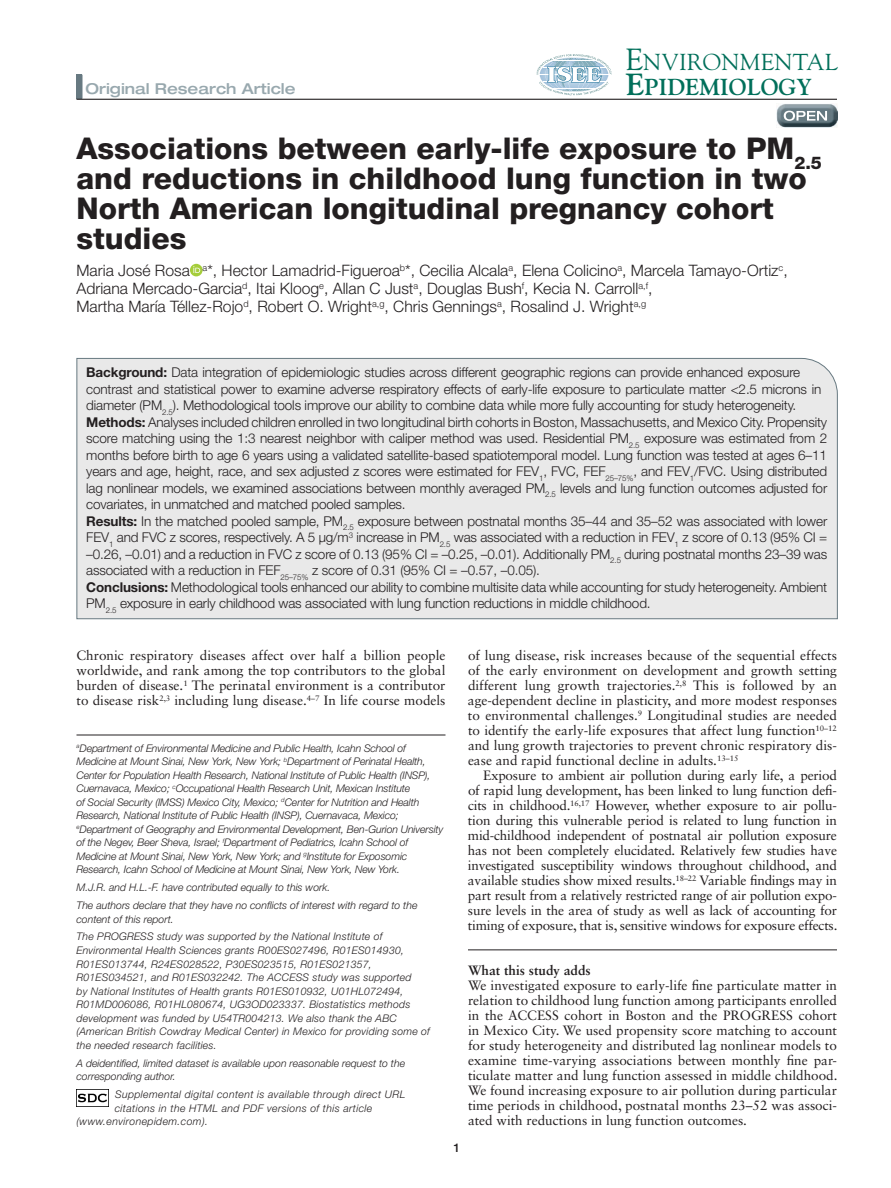
<style>
.page{position:relative;width:891px;height:1188px;background:#fff}
.page>*{position:absolute;margin:0;border:0;box-sizing:border-box;transform-origin:0 0}
.t1{font:800 30px/30px "Helvetica Neue LT Std";color:#231f20}
.t2{font:22.95px/25.2px "Goudy";letter-spacing:.01em;color:#016f5a}
.t3{font:300 15.75px/18px "Helvetica Neue LT Std";color:#231f20}
.t4{font:500 expanded 15px "Helvetica Neue LT Std";color:#98a8ae}
.t5{font:13.5px/15px "Sabon LT Std";color:#231f20;text-align:justify}
.t6{font:300 13.5px/16.5px "Helvetica Neue LT Std";letter-spacing:-.01em;color:#231f20}
.t7{font:700 13.5px "Sabon LT Std";color:#231f20}
.t8{font:500 12px "Helvetica Neue LT Std";color:#231f20}
.t9{font:italic 300 10.5px/13.5px "Helvetica Neue LT Std";color:#231f20}
.t10{font:italic 300 10.5px/13.5px "Helvetica Neue LT Std";letter-spacing:.02em;color:#231f20}
.t11{font:italic 300 10.5px "Helvetica Neue LT Std";letter-spacing:.035em;color:#231f20}
.s1{font-size:30.45px}
.s2{font-weight:700;font-size:30.45px}
.s3{font-weight:700}
</style>
<div class="page">
<div style="left:76px;top:74px;width:6px;height:25px;background:#677981"></div>
<hr style="left:76px;top:99px;width:761px;height:1px;background:#231f20">
<img style="left:776px;top:104px;width:61px;height:24px">
<svg style="left:784px;top:111px;width:43px;height:10px"></svg>
<svg style="left:536px;top:54px;width:76px;height:42px"></svg>
<svg style="left:190px;top:264px;width:13px;height:12px"></svg>
<svg style="left:193px;top:266px;width:7px;height:7px"></svg>
<hr style="left:468px;top:950px;width:369px;height:1px;background:#231f20">
<hr style="left:76px;top:735px;width:370px;height:1px;background:#231f20">
<img style="left:76px;top:1090px;width:33px;height:17px">
<div style="left:76px;top:358px;width:762px;height:262px;background:#e9e9e9"></div>
<p class="t4" style="left:86px;top:80px;width:212px">Original Research Article</p>
<h2 class="t2" style="left:626px;top:49px;width:214px"><span class="s1">E</span>NVIRONMENTAL<br><span class="s2">E</span><span class="s3">PIDEMIOLOGY</span></h2>
<h1 class="t1" style="left:76px;top:134px;width:747px">Associations between early-life exposure to PM<sub>2.5 </sub>and reductions in childhood lung function in two North American longitudinal pregnancy cohort studies</h1>
<p class="t3" style="left:76px;top:261px;width:713px">Maria José Rosa <sup>a</sup>*, Hector Lamadrid-Figueroa<sup>b</sup>*, Cecilia Alcala<sup>a</sup>, Elena Colicino<sup>a</sup>, Marcela Tamayo-Ortiz<sup>c</sup>,<br>Adriana Mercado-Garcia<sup>d</sup>, Itai Kloog<sup>e</sup>, Allan C Just<sup>a</sup>, Douglas Bush<sup>f</sup>, Kecia N. Carroll<sup>a,f</sup>,<br>Martha María Téllez-Rojo<sup>d</sup>, Robert O. Wright<sup>a,g</sup>, Chris Gennings<sup>a</sup>, Rosalind J. Wright<sup>a,g</sup></p>
<p class="t6" style="left:86px;top:364px;width:743px"><span class="s3">Background:</span> Data integration of epidemiologic studies across different geographic regions can provide enhanced exposure contrast and statistical power to examine adverse respiratory effects of early-life exposure to particulate matter &lt;2.5 microns in diameter (PM<sub>2.5</sub>). Methodological tools improve our ability to combine data while more fully accounting for study heterogeneity.<br><span class="s3">Methods:</span> Analyses included children enrolled in two longitudinal birth cohorts in Boston, Massachusetts, and Mexico City. Propensity score matching using the 1:3 nearest neighbor with caliper method was used. Residential PM<sub>2.5</sub> exposure was estimated from 2 months before birth to age 6 years using a validated satellite-based spatiotemporal model. Lung function was tested at ages 6–11 years and age, height, race, and sex adjusted z scores were estimated for FEV<sub>1</sub>, FVC, FEF<sub>25–75%</sub>, and FEV<sub>1</sub>/FVC. Using distributed lag nonlinear models, we examined associations between monthly averaged PM<sub>2.5</sub> levels and lung function outcomes adjusted for covariates, in unmatched and matched pooled samples.<br><span class="s3">Results:</span> In the matched pooled sample, PM<sub>2.5</sub> exposure between postnatal months 35–44 and 35–52 was associated with lower FEV<sub>1</sub> and FVC z scores, respectively. A 5 µg/m<sup>3</sup> increase in PM<sub>2.5</sub> was associated with a reduction in FEV<sub>1</sub> z score of 0.13 (95% CI = –0.26, –0.01) and a reduction in FVC z score of 0.13 (95% CI = –0.25, –0.01). Additionally PM<sub>2.5</sub> during postnatal months 23–39 was associated with a reduction in FEF<sub>25–75%</sub> z score of 0.31 (95% CI = –0.57, –0.05).<br><span class="s3">Conclusions:</span> Methodological tools enhanced our ability to combine multisite data while accounting for study heterogeneity. Ambient PM<sub>2.5</sub> exposure in early childhood was associated with lung function reductions in middle childhood.</p>
<p class="t5" style="left:76px;top:648px;width:371px">Chronic respiratory diseases affect over half a billion people worldwide, and rank among the top contributors to the global burden of disease.<sup>1</sup> The perinatal environment is a contributor to disease risk<sup>2,3</sup> including lung disease.<sup>4–7</sup> In life course models</p>
<p class="t5" style="left:468px;top:648px;width:371px">of lung disease, risk increases because of the sequential effects of the early environment on development and growth setting different lung growth trajectories.<sup>2,8</sup> This is followed by an age-dependent decline in plasticity, and more modest responses to environmental challenges.<sup>9</sup> Longitudinal studies are needed to identify the early-life exposures that affect lung function<sup>10–12 </sup>and lung growth trajectories to prevent chronic respiratory dis&shy;ease and rapid functional decline in adults.<sup>13–15</sup></p>
<p class="t5" style="left:468px;top:768px;width:371px;text-indent:15px">Exposure to ambient air pollution during early life, a period of rapid lung development, has been linked to lung function defi&shy;cits in childhood.<sup>16,17</sup> However, whether exposure to air pollu&shy;tion during this vulnerable period is related to lung function in mid-childhood independent of postnatal air pollution exposure has not been completely elucidated. Relatively few studies have investigated susceptibility windows throughout childhood, and available studies show mixed results.<sup>18–22</sup> Variable findings may in part result from a relatively restricted range of air pollution expo&shy;sure levels in the area of study as well as lack of accounting for timing of exposure, that is, sensitive windows for exposure effects.</p>
<p class="t7" style="left:468px;top:962px;width:124px">What this study adds</p>
<p class="t5" style="left:468px;top:978px;width:371px">We investigated exposure to early-life fine particulate matter in relation to childhood lung function among participants enrolled in the ACCESS cohort in Boston and the PROGRESS cohort in Mexico City. We used propensity score matching to account for study heterogeneity and distributed lag nonlinear models to examine time-varying associations between monthly fine par&shy;ticulate matter and lung function assessed in middle childhood.<br>We found increasing exposure to air pollution during particular time periods in childhood, postnatal months 23–52 was associ&shy;ated with reductions in lung function outcomes.</p>
<p class="t9" style="left:76px;top:741px;width:368px"><sup>a</sup>Department of Environmental Medicine and Public Health, Icahn School of Medicine at Mount Sinai, New York, New York; <sup>b</sup>Department of Perinatal Health, Center for Population Health Research, National Institute of Public Health (INSP), Cuernavaca, Mexico; <sup>c</sup>Occupational Health Research Unit, Mexican Institute<br>of Social Security (IMSS) Mexico City, Mexico; <sup>d</sup>Center for Nutrition and Health Research, National Institute of Public Health (INSP), Cuernavaca, Mexico; <sup>e</sup>Department of Geography and Environmental Development, Ben-Gurion University of the Negev, Beer Sheva, Israel; <sup>f</sup>Department of Pediatrics, Icahn School of Medicine at Mount Sinai, New York, New York; and <sup>g</sup>Institute for Exposomic Research, Icahn School of Medicine at Mount Sinai, New York, New York.</p>
<p class="t9" style="left:77px;top:878px;width:342px;line-height:18px">M.J.R. and H.L.-F. have contributed equally to this work.<br>The authors declare that they have no conflicts of interest with regard to the</p>
<p class="t10" style="left:77px;top:910px;width:308px;line-height:18px">content of this report.<br>The PROGRESS study was supported by the National Institute of</p>
<p class="t10" style="left:77px;top:943px;width:355px">Environmental Health Sciences grants R00ES027496, R01ES014930, R01ES013744, R24ES028522, P30ES023515, R01ES021357, R01ES034521, and R01ES032242. The ACCESS study was supported<br>by National Institutes of Health grants R01ES010932, U01HL072494, R01MD006086, R01HL080674, UG3OD023337. Biostatistics methods development was funded by U54TR004213. We also thank the ABC (American British Cowdray Medical Center) in Mexico for providing some of the needed research facilities.</p>
<p class="t9" style="left:77px;top:1056px;width:330px">A deidentified, limited dataset is available upon reasonable request to the corresponding author.</p>
<p class="t11" style="left:115px;top:1088px;width:292px">Supplemental digital content is available through direct URL</p>
<p class="t11" style="left:115px;top:1102px;width:259px">citations in the HTML and PDF versions of this article</p>
<p class="t11" style="left:77px;top:1115px;width:133px">(www.environepidem.com).</p>
<p class="t8" style="left:453px;top:1140px;width:8px">1</p>
</div>
